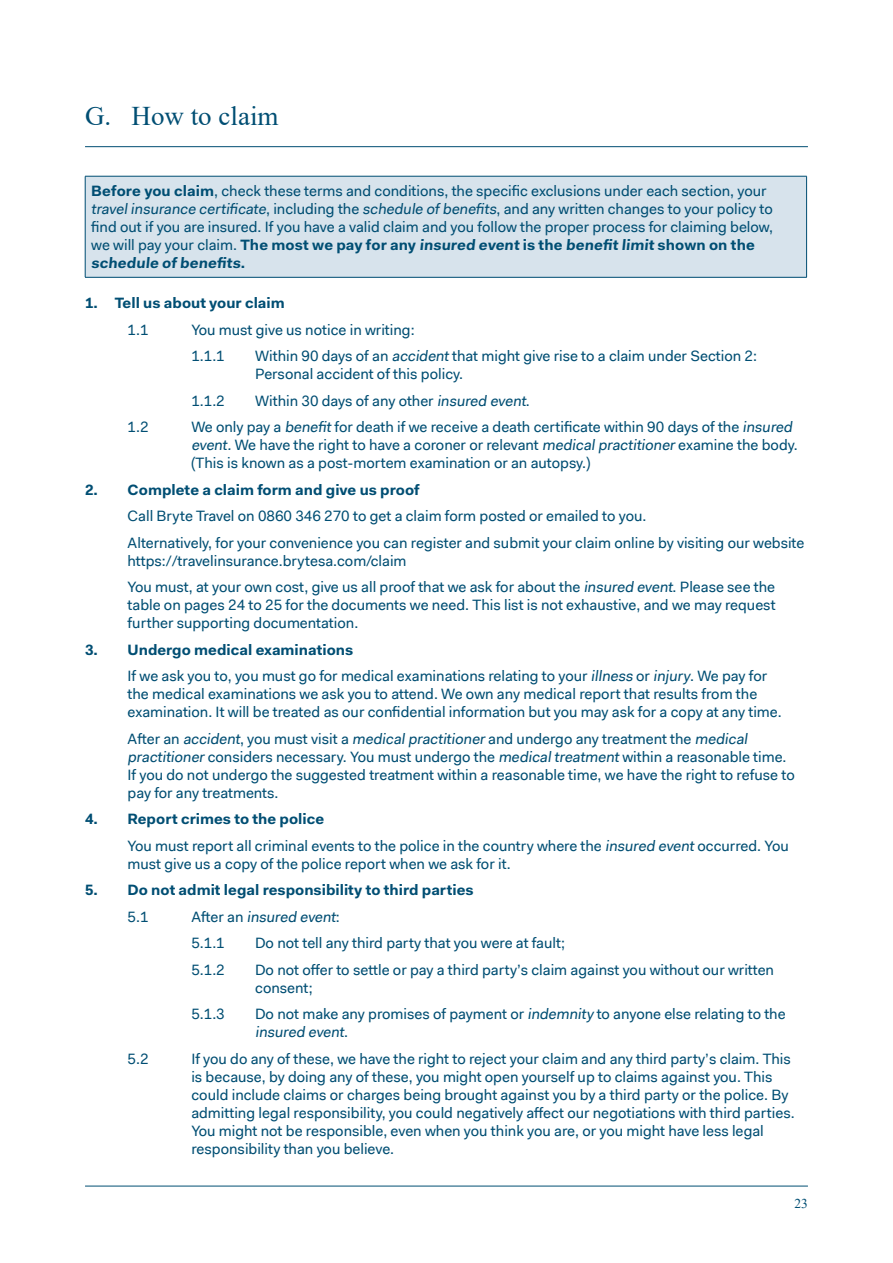
<style>
.page{position:relative;width:893px;height:1263px;background:#fff}
.page>*{position:absolute;margin:0;border:0;box-sizing:border-box;transform-origin:0 0}
.t1{font:27px "Times New Roman";color:#004e73}
.t2{font:15px/18px "Fakt Pro";color:#004e73}
.t3{font:700 15px "Fakt Pro";color:#004e73}
.t4{font:13.5px "Times New Roman";color:#004e73}
.s1{font-weight:700}
</style>
<div class="page">
<hr style="left:85px;top:1186px;width:723px;height:1px;background:#004e73">
<hr style="left:85px;top:146px;width:723px;height:1px;background:#004e73">
<div style="left:85px;top:176px;width:722px;height:101px;background:#d7e3ec"></div>
<hr style="left:85px;top:277px;width:722px;height:1px;background:#004e73">
<hr style="left:85px;top:176px;width:722px;height:1px;background:#004e73">
<hr style="left:85px;top:176px;width:1px;height:101px;background:#004e73">
<hr style="left:806px;top:176px;width:1px;height:101px;background:#004e73">
<h1 class="t1" style="left:85px;top:97px;width:195px">G. How to claim</h1>
<p class="t2" style="left:91px;top:182px;width:683px"><span class="s1">Before you claim</span>, check these terms and conditions, the specific exclusions under each section, your travelinsurance certificate, i n c l u d i n g t h e schedule ofbenefits, a n d a ny w ritte n c h a n g e s to yo u r p o l i cy to find out if you are insured. If you have a valid claim and you follow the proper process for claiming below, we will pay your claim. <span class="s1">The most we pay for any insured event is the benefit limit shown on the schedule of benefits.</span></p>
<p class="t3" style="left:85px;top:293px;width:201px">1. Tell us about your claim</p>
<p class="t2" style="left:128px;top:320px;width:22px">1.1</p>
<p class="t2" style="left:191px;top:316px;width:225px;line-height:26.5px">You must give us notice in writing:<br>1.1.1</p>
<p class="t2" style="left:255px;top:347px;width:503px">Within 90 days of an accidentthat might give rise to a claim under Section 2:<br>Personal accident of this policy.</p>
<p class="t2" style="left:191px;top:391px;width:35px">1.1.2</p>
<p class="t2" style="left:255px;top:391px;width:276px">Within 30 days of any other insured event.</p>
<p class="t2" style="left:128px;top:418px;width:22px">1.2</p>
<p class="t2" style="left:191px;top:418px;width:608px">We only pay a benefitfor death if we receive a death certificate within 90 days of the insured event.We have the right to have a coroner or relevant medicalpractitioner examine the body. (This is known as a post-mortem examination or an autopsy.)</p>
<p class="t3" style="left:85px;top:480px;width:336px">2. Complete a claim form and give us proof</p>
<p class="t2" style="left:128px;top:503px;width:678px;line-height:26.5px">Call Bryte Travel on 0860 346 270 to get a claim form posted or emailed to you.<br>Alternatively, for your convenience you can register and submit your claim online by visiting our website</p>
<p class="t2" style="left:128px;top:547px;width:649px;line-height:26.5px">https://travelinsurance.brytesa.com/claim<br>You must, at your own cost, give us all proof that we ask for about the insured event. Please see the</p>
<p class="t2" style="left:128px;top:596px;width:649px">table on pages 24 to 25 for the documents we need. This list is not exhaustive, and we may request further supporting documentation.</p>
<p class="t3" style="left:85px;top:640px;width:270px">3. Undergo medical examinations</p>
<p class="t2" style="left:128px;top:667px;width:656px">If we ask you to, you must go for medical examinations relating to your illness or injury. We pay for the medical examinations we ask you to attend. We own any medical report that results from the examination. It will be treated as our confidential information but you may ask for a copy at any time.</p>
<p class="t2" style="left:128px;top:729px;width:669px">After an accident, you must visit a medicalpractitioner and undergo any treatment the medical practitioner considers necessary. You must undergo the medicaltreatmentwithin a reasonable time.<br>If you do not undergo the suggested treatment within a reasonable time, we have the right to refuse to pay for any treatments.</p>
<p class="t3" style="left:85px;top:809px;width:241px">4. Report crimes to the police</p>
<p class="t2" style="left:128px;top:836px;width:663px">You must report all criminal events to the police in the country where the insured eventoccurred. You must give us a copy of the police report when we ask for it.</p>
<p class="t3" style="left:85px;top:880px;width:390px">5. Do not admit legal responsibility to third parties</p>
<p class="t2" style="left:128px;top:907px;width:22px">5.1</p>
<p class="t2" style="left:191px;top:903px;width:150px;line-height:26.5px">Afte r a n insured event:<br>5.1.1</p>
<p class="t2" style="left:255px;top:934px;width:312px">Do not tell any third party that you were at fault;</p>
<p class="t2" style="left:191px;top:961px;width:35px">5.1.2</p>
<p class="t2" style="left:255px;top:961px;width:520px">Do not offer to settle or pay a third party’s claim against you without our written consent;</p>
<p class="t2" style="left:191px;top:1005px;width:35px">5.1.3</p>
<p class="t2" style="left:255px;top:1005px;width:532px">Do not make any promises of payment or indemnity to anyone else relating to the insured event.</p>
<p class="t2" style="left:128px;top:1050px;width:22px">5.2</p>
<p class="t2" style="left:191px;top:1050px;width:605px">If you do any of these, we have the right to reject your claim and any third party’s claim. This is because, by doing any of these, you might open yourself up to claims against you. This could include claims or charges being brought against you by a third party or the police. By admitting legal responsibility, you could negatively affect our negotiations with third parties.<br>You might not be responsible, even when you think you are, or you might have less legal responsibility than you believe.</p>
<p class="t4" style="left:794px;top:1194px;width:15px">23</p>
</div>
